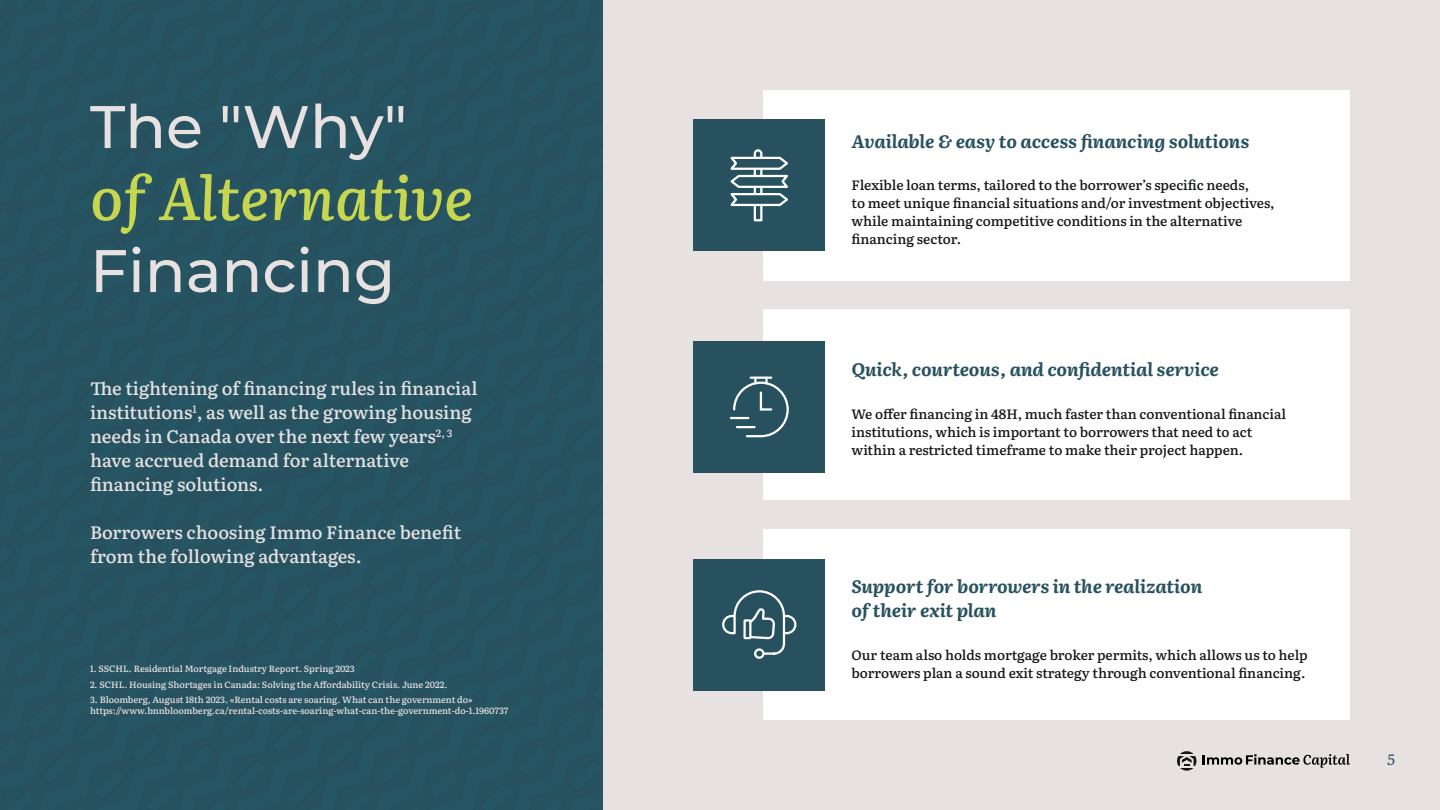
<style>
.page{position:relative;width:1440px;height:810px;background:#e7e2e1}
.page>*{position:absolute;margin:0;border:0;box-sizing:border-box;transform-origin:0 0}
.t1{font:100 60px "Montserrat";color:#e7e2e1}
.t2{font:italic 500 60px "Literata";letter-spacing:-.005em;color:#c7d64f}
.t3{font:500 18px/24px "Literata";letter-spacing:-.005em;color:#e7e2e1}
.t4{font:italic 700 18px/24px "Literata";letter-spacing:-.005em;color:#28515f}
.t5{font:italic 15px "Literata";color:#28515f}
.t6{font:500 13.5px/18px "Literata";letter-spacing:-.005em;color:#131715}
.t7{font:500 9px/10.8px "Literata";letter-spacing:-.005em;color:#e7e2e1}
</style>
<div class="page">
<svg style="left:1177px;top:751px;width:19px;height:20px"></svg>
<svg style="left:1182px;top:757px;width:10px;height:9px"></svg>
<div style="left:764px;top:90px;width:586px;height:191px;background:#fff"></div>
<div style="left:764px;top:310px;width:586px;height:190px;background:#fff"></div>
<div style="left:764px;top:529px;width:586px;height:191px;background:#fff"></div>
<div style="left:693px;top:119px;width:132px;height:132px;background:#28515f"></div>
<div style="left:693px;top:341px;width:132px;height:132px;background:#28515f"></div>
<div style="left:693px;top:559px;width:132px;height:131px;background:#28515f"></div>
<div style="left:0;top:0;width:603px;height:810px;background:#27515f"></div>
<svg style="left:1203px;top:754px;width:147px;height:14px"></svg>
<div style="left:754px;top:204px;width:8px;height:17px;border:2px solid #fff"></div>
<svg style="left:731px;top:149px;width:57px;height:59px"></svg>
<svg style="left:731px;top:378px;width:58px;height:59px"></svg>
<hr style="left:751px;top:377px;width:20px;height:2px;background:#fff">
<div style="left:754px;top:648px;width:11px;height:11px;border:2px solid #fff;border-radius:50%"></div>
<svg style="left:722px;top:590px;width:74px;height:66px"></svg>
<h1 class="t1" style="left:90px;top:87px;width:319px">The "Why"</h1>
<h1 class="t2" style="left:90px;top:151px;width:385px">of Alternative</h1>
<h1 class="t1" style="left:90px;top:231px;width:307px">Financing</h1>
<h2 class="t3" style="left:90px;top:375px;width:389px">The tightening of financing rules in financial institutions<sup>1</sup>, as well as the growing housing needs in Canada over the next few years<sup>2,</sup> <sup>3 </sup>have accrued demand for alternative financing solutions.</h2>
<h2 class="t3" style="left:90px;top:520px;width:373px">Borrowers choosing Immo Finance benefit from the following advantages.</h2>
<p class="t7" style="left:90px;top:663px;width:266px">1. SSCHL. Residential Mortgage Industry Report. Spring 2023</p>
<p class="t7" style="left:90px;top:678px;width:359px">2. SCHL. Housing Shortages in Canada: Solving the Affordability Crisis. June 2022.</p>
<p class="t7" style="left:90px;top:694px;width:420px">3. Bloomberg, August 18th 2023. «Rental costs are soaring. What can the government do» https://www.bnnbloomberg.ca/rental-costs-are-soaring-what-can-the-government-do-1.1960737</p>
<h2 class="t4" style="left:852px;top:128px;width:399px">Available &amp; easy to access financing solutions</h2>
<p class="t6" style="left:852px;top:175px;width:425px">Flexible loan terms, tailored to the borrower’s specific needs,<br>to meet unique financial situations and/or investment objectives, while maintaining competitive conditions in the alternative financing sector.</p>
<h2 class="t4" style="left:852px;top:356px;width:369px">Quick, courteous, and confidential service</h2>
<p class="t6" style="left:852px;top:404px;width:436px">We offer financing in 48H, much faster than conventional financial institutions, which is important to borrowers that need to act within a restricted timeframe to make their project happen.</p>
<h2 class="t4" style="left:852px;top:573px;width:352px">Support for borrowers in the realization of their exit plan</h2>
<p class="t6" style="left:852px;top:645px;width:458px">Our team also holds mortgage broker permits, which allows us to help borrowers plan a sound exit strategy through conventional financing.</p>
<p class="t5" style="left:1387px;top:748px;width:9px">5</p>
</div>
